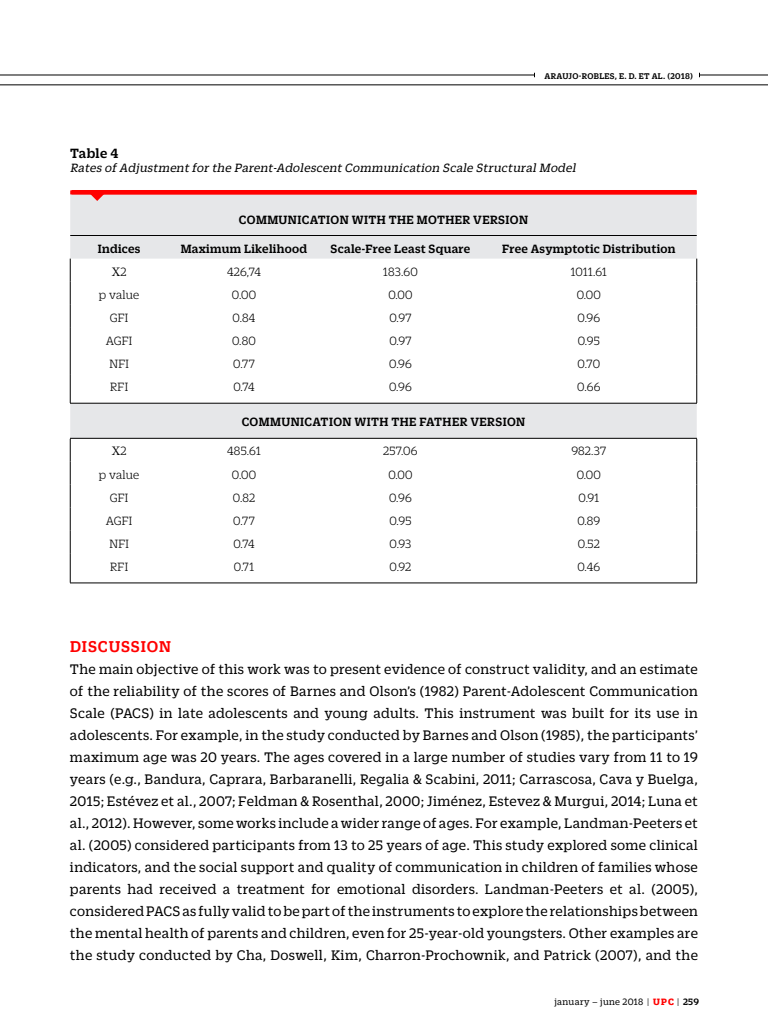
<style>
.page{position:relative;width:768px;height:1024px;background:#fff}
.page>*{position:absolute;margin:0;border:0;box-sizing:border-box;transform-origin:0 0}
._00SUB_rojoOK{font:500 17px "Zizou Slab";letter-spacing:.05em;color:#f00}
._00texto_principal_N{font:15px/22px "Zizou Slab";letter-spacing:.02em;color:#000;text-align:justify}
.leyenda{font:500 14.5px "Zizou Slab";letter-spacing:.02em;color:#000}
._00texto_principal_N-2{font:300 13px "Zizou Slab";letter-spacing:.02em;color:#000}
._00texto_principal_N-3{font:500 13px "Zizou Slab";letter-spacing:.02em;color:#000}
.t1{font:italic 13px "Zizou Slab";color:#000}
._00texto_principal_N-4{font:13px "Minion Pro";color:#000}
.t2{font:10px "Zizou Slab";letter-spacing:.03em;color:#000}
.t3{font:500 9px "Zizou Slab";letter-spacing:.035em;color:#000}
.s1{font-family:"Zizou Slab";font-weight:300}
.s2{font-weight:300}
.s3{font-weight:700;color:#f00}
.s4{font-weight:500}
</style>
<div class="page">
<hr style="left:700px;top:74px;width:68px;height:1px;background:#000">
<hr style="left:0;top:84px;width:768px;height:1px;background:#000">
<hr style="left:0;top:74px;width:534px;height:1px;background:#000">
<svg style="left:70px;top:194px;width:627px;height:244px"></svg>
<svg style="left:70px;top:259px;width:1px;height:144px"></svg>
<svg style="left:696px;top:259px;width:1px;height:144px"></svg>
<svg style="left:70px;top:439px;width:1px;height:144px"></svg>
<svg style="left:696px;top:439px;width:1px;height:144px"></svg>
<hr style="left:70px;top:583px;width:98px;height:1px;background:#000">
<hr style="left:168px;top:583px;width:152px;height:1px;background:#000">
<hr style="left:320px;top:583px;width:161px;height:1px;background:#000">
<hr style="left:481px;top:583px;width:216px;height:1px;background:#000">
<hr style="left:70px;top:235px;width:98px;height:1px;background:#000">
<hr style="left:168px;top:235px;width:152px;height:1px;background:#000">
<hr style="left:320px;top:235px;width:161px;height:1px;background:#000">
<hr style="left:481px;top:235px;width:216px;height:1px;background:#000">
<hr style="left:70px;top:438px;width:98px;height:1px;background:#000">
<hr style="left:168px;top:438px;width:152px;height:1px;background:#000">
<hr style="left:320px;top:438px;width:161px;height:1px;background:#000">
<hr style="left:481px;top:438px;width:216px;height:1px;background:#000">
<hr style="left:70px;top:403px;width:98px;height:1px;background:#000">
<hr style="left:168px;top:403px;width:152px;height:1px;background:#000">
<hr style="left:320px;top:403px;width:161px;height:1px;background:#000">
<hr style="left:481px;top:403px;width:216px;height:1px;background:#000">
<hr style="left:72px;top:190px;width:624px;height:4px;background:#f00">
<svg style="left:90px;top:194px;width:14px;height:7px"></svg>
<p class="t3" style="left:545px;top:70px;width:150px">ARAUJO-ROBLES, E. D. ET AL. (2018)</p>
<p class="leyenda" style="left:70px;top:144px;width:50px">Table 4</p>
<p class="t1" style="left:70px;top:160px;width:510px">Rates of Adjustment for the Parent-Adolescent Communication Scale StructuralModel</p>
<p class="_00texto_principal_N-3" style="left:239px;top:211px;width:291px">COMMUNICATION WITH THE MOTHER VERSION</p>
<p class="_00texto_principal_N-3" style="left:98px;top:240px;width:44px">Indices</p>
<p class="_00texto_principal_N-3" style="left:181px;top:240px;width:128px">Maximum Likelihood</p>
<p class="_00texto_principal_N-3" style="left:331px;top:240px;width:141px">Scale-Free Least Square</p>
<p class="_00texto_principal_N-3" style="left:502px;top:240px;width:175px">Free Asymptotic Distribution</p>
<p class="_00texto_principal_N-4" style="left:112px;top:263px;width:16px">Χ<span class="s1">2</span></p>
<p class="_00texto_principal_N-2" style="left:227px;top:263px;width:35px">426,74</p>
<p class="_00texto_principal_N-2" style="left:383px;top:263px;width:36px">183.60</p>
<p class="_00texto_principal_N-2" style="left:571px;top:263px;width:38px">1011.61</p>
<p class="_00texto_principal_N-2" style="left:99px;top:287px;width:42px">p value</p>
<p class="_00texto_principal_N-2" style="left:232px;top:287px;width:26px">0.00</p>
<p class="_00texto_principal_N-2" style="left:388px;top:287px;width:26px">0.00</p>
<p class="_00texto_principal_N-2" style="left:577px;top:287px;width:26px">0.00</p>
<p class="_00texto_principal_N-2" style="left:110px;top:310px;width:20px">GFI</p>
<p class="_00texto_principal_N-2" style="left:233px;top:310px;width:24px">0.84</p>
<p class="_00texto_principal_N-2" style="left:390px;top:310px;width:23px">0.97</p>
<p class="_00texto_principal_N-2" style="left:578px;top:310px;width:24px">0.96</p>
<p class="_00texto_principal_N-2" style="left:106px;top:333px;width:28px">AGFI</p>
<p class="_00texto_principal_N-2" style="left:232px;top:333px;width:25px">0.80</p>
<p class="_00texto_principal_N-2" style="left:390px;top:333px;width:23px">0.97</p>
<p class="_00texto_principal_N-2" style="left:578px;top:333px;width:24px">0.95</p>
<p class="_00texto_principal_N-2" style="left:109px;top:356px;width:21px">NFI</p>
<p class="_00texto_principal_N-2" style="left:233px;top:356px;width:23px">0.77</p>
<p class="_00texto_principal_N-2" style="left:389px;top:356px;width:24px">0.96</p>
<p class="_00texto_principal_N-2" style="left:578px;top:356px;width:24px">0.70</p>
<p class="_00texto_principal_N-2" style="left:110px;top:379px;width:20px">RFI</p>
<p class="_00texto_principal_N-2" style="left:233px;top:379px;width:23px">0.74</p>
<p class="_00texto_principal_N-2" style="left:389px;top:379px;width:24px">0.96</p>
<p class="_00texto_principal_N-2" style="left:577px;top:379px;width:25px">0.66</p>
<p class="_00texto_principal_N-3" style="left:242px;top:413px;width:285px">COMMUNICATION WITH THE FATHER VERSION</p>
<p class="_00texto_principal_N-4" style="left:112px;top:443px;width:16px">Χ<span class="s1">2</span></p>
<p class="_00texto_principal_N-2" style="left:227px;top:443px;width:35px">485.61</p>
<p class="_00texto_principal_N-2" style="left:383px;top:443px;width:36px">257.06</p>
<p class="_00texto_principal_N-2" style="left:571px;top:443px;width:36px">982.37</p>
<p class="_00texto_principal_N-2" style="left:99px;top:466px;width:42px">p value</p>
<p class="_00texto_principal_N-2" style="left:232px;top:466px;width:26px">0.00</p>
<p class="_00texto_principal_N-2" style="left:388px;top:466px;width:26px">0.00</p>
<p class="_00texto_principal_N-2" style="left:577px;top:466px;width:26px">0.00</p>
<p class="_00texto_principal_N-2" style="left:110px;top:489px;width:20px">GFI</p>
<p class="_00texto_principal_N-2" style="left:233px;top:489px;width:24px">0.82</p>
<p class="_00texto_principal_N-2" style="left:389px;top:489px;width:24px">0.96</p>
<p class="_00texto_principal_N-2" style="left:579px;top:489px;width:22px">0.91</p>
<p class="_00texto_principal_N-2" style="left:106px;top:513px;width:28px">AGFI</p>
<p class="_00texto_principal_N-2" style="left:233px;top:513px;width:23px">0.77</p>
<p class="_00texto_principal_N-2" style="left:389px;top:513px;width:24px">0.95</p>
<p class="_00texto_principal_N-2" style="left:577px;top:513px;width:24px">0.89</p>
<p class="_00texto_principal_N-2" style="left:109px;top:536px;width:21px">NFI</p>
<p class="_00texto_principal_N-2" style="left:233px;top:536px;width:23px">0.74</p>
<p class="_00texto_principal_N-2" style="left:390px;top:536px;width:23px">0.93</p>
<p class="_00texto_principal_N-2" style="left:578px;top:536px;width:23px">0.52</p>
<p class="_00texto_principal_N-2" style="left:110px;top:559px;width:20px">RFI</p>
<p class="_00texto_principal_N-2" style="left:234px;top:559px;width:22px">0.71</p>
<p class="_00texto_principal_N-2" style="left:390px;top:559px;width:23px">0.92</p>
<p class="_00texto_principal_N-2" style="left:578px;top:559px;width:24px">0.46</p>
<p class="_00SUB_rojoOK" style="left:70px;top:635px;width:102px">DISCUSSION</p>
<p class="_00texto_principal_N" style="left:70px;top:657px;width:630px">The main objective of this work was to present evidence of construct validity, and an estimate of the reliability of the scores of Barnes and Olson’s (1982) Parent-Adolescent Communication Scale (PACS) in late adolescents and young adults. This instrument was built for its use in adolescents. For example, in the study conducted by Barnes and Olson (1985), the participants’ maximum age was 20 years. The ages covered in a large number of studies vary from 11 to 19 years (e.g., Bandura, Caprara, Barbaranelli, Regalia &amp; Scabini, 2011; Carrascosa, Cava y Buelga, 2015; Estévez et al., 2007; Feldman &amp; Rosenthal, 2000; Jiménez, Estevez &amp; Murgui, 2014; Luna et al., 2012). However, some works include a wider range of ages. For example, Landman-Peeters et al. (2005) considered participants from 13 to 25 years of age. This study explored some clinical indicators, and the social support and quality of communication in children of families whose parents had received a treatment for emotional disorders. Landman-Peeters et al. (2005), considered PACS as fully valid to be part of the instruments to explore the relationships between the mental health of parents and children, even for 25-year-old youngsters. Other examples are the study conducted by Cha, Doswell, Kim, Charron-Prochownik, and Patrick (2007), and the</p>
<p class="t2" style="left:554px;top:995px;width:146px">january – june 2018 <span class="s2">|</span> <span class="s3">UPC</span> <span class="s2">|</span> <span class="s4">259</span></p>
</div>
